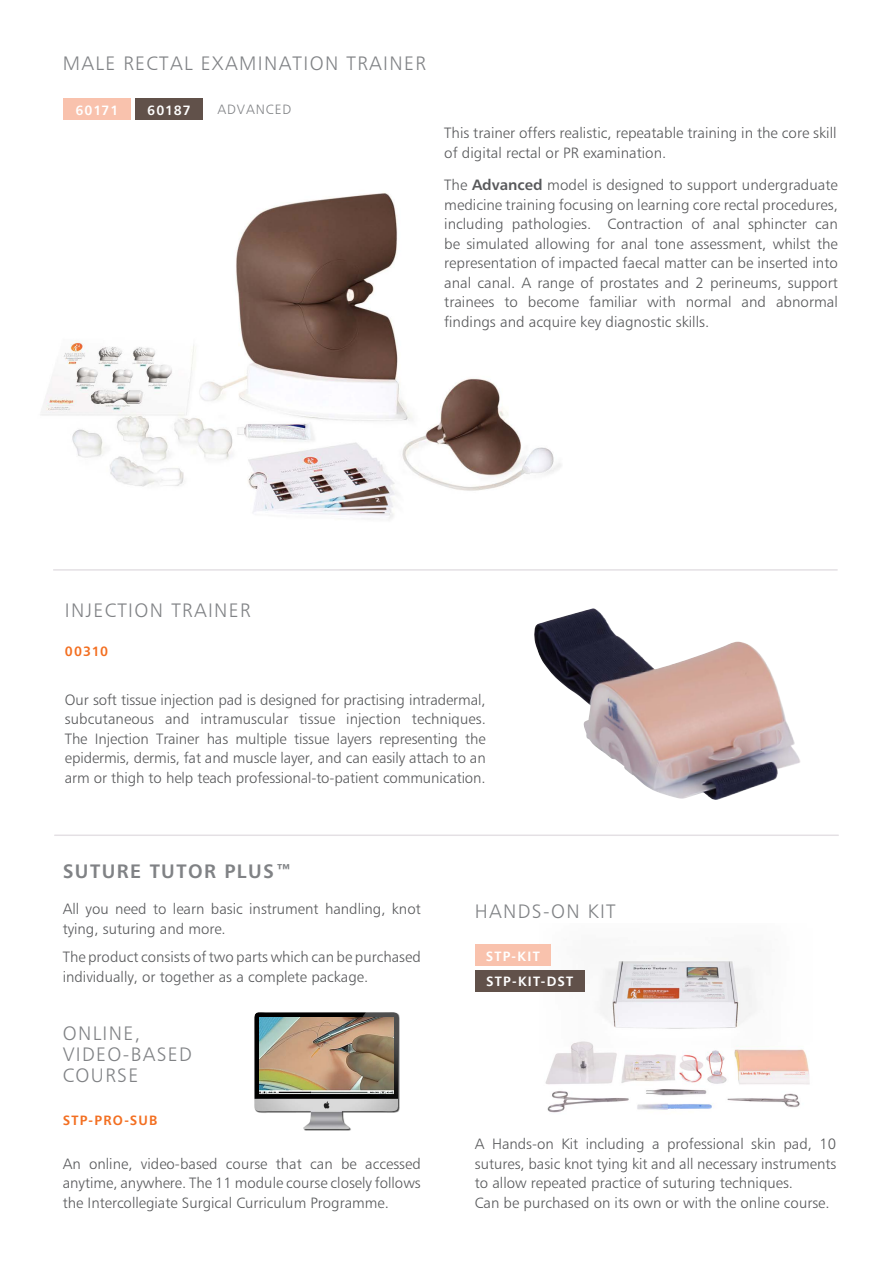
<style>
.page{position:relative;width:893px;height:1263px;background:#fff}
.page>*{position:absolute;margin:0;border:0;box-sizing:border-box;transform-origin:0 0}
.t1{font:19.5px/21px "Humanist 777 BT Light B";letter-spacing:.07em;color:#808285}
.t2{font:19.5px "Humanist 777 BT Bold B";letter-spacing:.07em;color:#808285}
.t3{font:15px/19.5px "Humanist 777 BT Light B";color:#58595b}
.t4{font:13.5px/25.7px "Humanist 777 BT Bold B";letter-spacing:.09em;color:#fff}
.t5{font:13.5px "Humanist 777 BT Bold B";letter-spacing:.085em;color:#f36f21}
.t6{font:13.5px "Humanist 777 BT Light B";letter-spacing:.07em;color:#808285}
.s1{font-family:"Humanist 777 BT Bold B"}
</style>
<div class="page">
<img style="left:534px;top:609px;width:266px;height:191px">
<hr style="left:55px;top:834px;width:783px;height:2px;background:#e4e0e4">
<hr style="left:54px;top:569px;width:783px;height:2px;background:#e4e0e4">
<img style="left:40px;top:193px;width:521px;height:326px">
<div style="left:135px;top:98px;width:68px;height:22px;background:#61514a"></div>
<div style="left:63px;top:98px;width:68px;height:22px;background:#f9c2ad"></div>
<img style="left:540px;top:944px;width:270px;height:169px">
<div style="left:254px;top:1012px;width:146px;height:119px;background:#000;opacity:.75"></div>
<img style="left:254px;top:1012px;width:144px;height:117px">
<img style="left:259px;top:1017px;width:134px;height:77px">
<div style="left:475px;top:970px;width:110px;height:21px;background:#61514a"></div>
<div style="left:475px;top:945px;width:76px;height:21px;background:#f9c2ad"></div>
<h1 class="t1" style="left:63px;top:53px;width:364px">MALE RECTAL EXAMINATION TRAINER</h1>
<p class="t4" style="left:75px;top:97px;width:44px">60171</p>
<p class="t4" style="left:147px;top:97px;width:45px">60187</p>
<p class="t6" style="left:218px;top:101px;width:75px">ADVANCED</p>
<h1 class="t1" style="left:65px;top:600px;width:187px">INJECTION TRAINER</h1>
<p class="t5" style="left:65px;top:643px;width:45px">00310</p>
<p class="t3" style="left:444px;top:123px;width:394px">This trainer offers realistic, repeatable training in the core skill of digital rectal or PR examination.</p>
<p class="t3" style="left:444px;top:175px;width:395px;text-align:justify">The <span class="s1">Advanced</span> model is designed to support undergraduate medicine training focusing on learning core rectal procedures, including pathologies. Contraction of anal sphincter can be simulated allowing for anal tone assessment, whilst the representation of impacted faecal matter can be inserted into anal canal. A range of prostates and 2 perineums, support trainees to become familiar with normal and abnormal findings and acquire key diagnostic skills.</p>
<p class="t3" style="left:65px;top:690px;width:423px;text-align:justify">Our soft tissue injection pad is designed for practising intradermal, subcutaneous and intramuscular tissue injection techniques.<br>The Injection Trainer has multiple tissue layers representing the epidermis, dermis, fat and muscle layer, and can easily attach to an arm or thigh to help teach professional-to-patient communication.</p>
<h1 class="t2" style="left:63px;top:859px;width:231px">SUTURE TUTOR PLUS™</h1>
<p class="t3" style="left:63px;top:899px;width:360px">All you need to learn basic instrument handling, knot tying, suturing and more.</p>
<p class="t3" style="left:63px;top:947px;width:360px">The product consists of two parts which can be purchased individually, or together as a complete package.</p>
<h1 class="t1" style="left:63px;top:1023px;width:131px">ONLINE,<br>VIDEO-BASED<br>COURSE</h1>
<p class="t5" style="left:63px;top:1112px;width:96px">STP-PRO-SUB</p>
<p class="t3" style="left:63px;top:1153px;width:360px;text-align:justify">An online, video-based course that can be accessed anytime, anywhere. The 11 module course closely follows the Intercollegiate Surgical Curriculum Programme.</p>
<h1 class="t1" style="left:475px;top:900px;width:142px">HANDS-ON KIT</h1>
<p class="t4" style="left:486px;top:943px;width:89px">STP-KIT<br>STP-KIT-DST</p>
<p class="t3" style="left:475px;top:1134px;width:363px">A Hands-on Kit including a professional skin pad, 10 sutures, basic knot tying kit and all necessary instruments to allow repeated practice of suturing techniques.<br>Can be purchased on its own or with the online course.</p>
</div>
